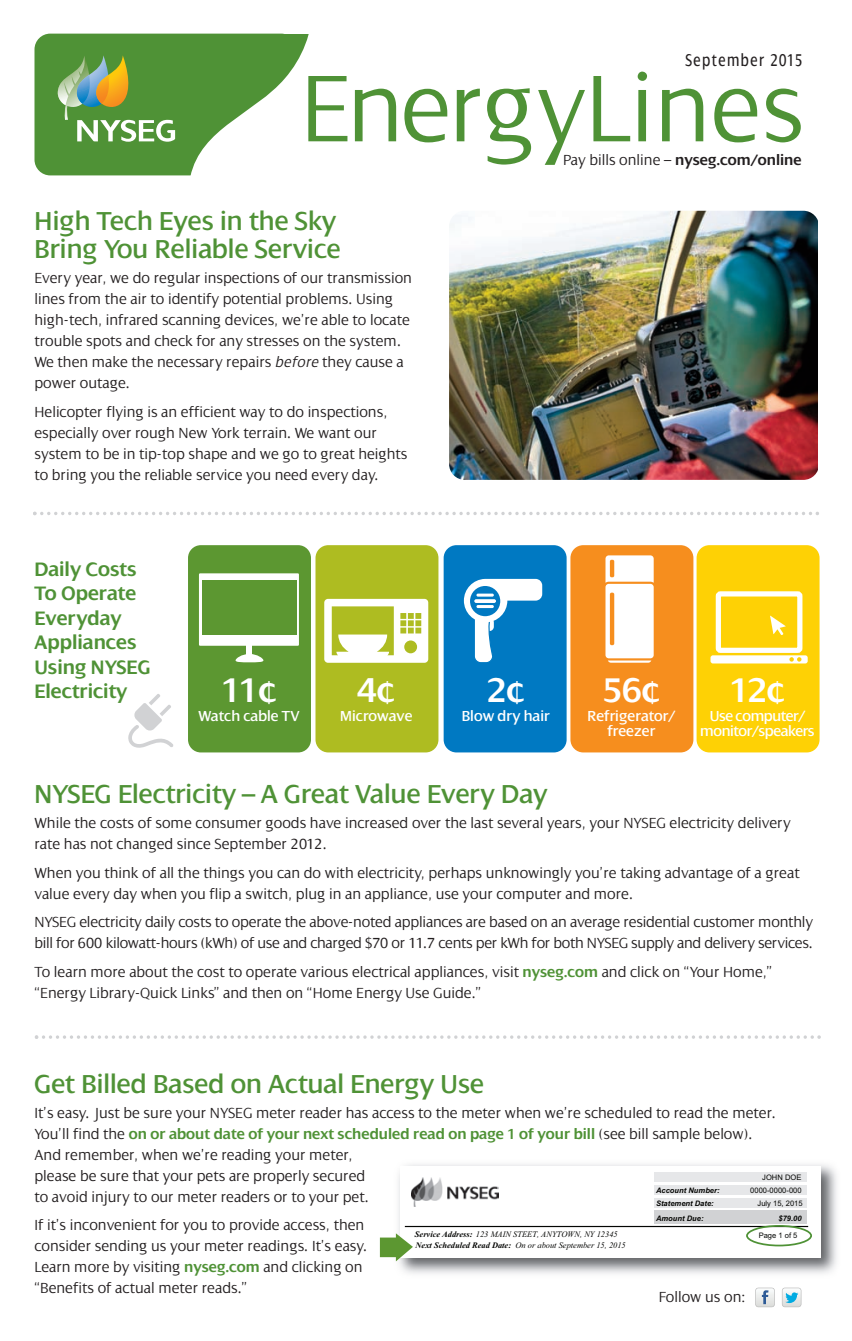
<style>
.page{position:relative;width:852px;height:1341px;background:#fff}
.page>*{position:absolute;margin:0;border:0;box-sizing:border-box;transform-origin:0 0}
.t1{font:300 102.02px "Dialog";color:#4f9236}
.t2{font:600 36.93px "Dialog";color:#fff}
.t3{font:28px/28px "Dialog";color:#4f9236}
.t4{font:600 21px/24.5px "Dialog";color:#4f9236}
.t5{font:condensed 18.38px "Dialog";letter-spacing:.08em;color:#231f20}
.t6{font:300 15.75px/21px "Dialog";color:#231f20}
.t7{font:600 15.75px "Dialog";color:#231f20}
.t8{font:15.58px/15.6px "Dialog";color:#fff;text-align:center}
.t9{font:15.58px/15.6px "Dialog";letter-spacing:-.025em;color:#fff;text-align:center}
.t10{font:italic 8.4px "Times New Roman";color:#040503}
.t11{font:italic 700 8.4px "Times New Roman";color:#040503}
.t12{font:italic 700 7.52px/12.8px "Arial";color:#040503}
.t13{font:7.52px/12.8px "Arial";color:#040503;text-align:right}
.s1{font-weight:300}
.s2{font-style:italic}
.s3{font-weight:600;color:#4f9236}
.s4{font-weight:700}
</style>
<div class="page">
<div style="left:34px;top:34px;width:263px;height:141px;background:#4f9236;border-radius:16px"></div>
<svg style="left:58px;top:55px;width:117px;height:87px"></svg>
<svg style="left:190px;top:33px;width:119px;height:143px"></svg>
<svg style="left:755px;top:1287px;width:19px;height:20px"></svg>
<svg style="left:782px;top:1287px;width:19px;height:20px"></svg>
<svg style="left:33px;top:511px;width:786px;height:4px"></svg>
<div style="left:570px;top:545px;width:123px;height:207px;background:#f68e1e;border-radius:13px"></div>
<div style="left:696px;top:545px;width:123px;height:207px;background:#fed105;border-radius:13px"></div>
<div style="left:443px;top:545px;width:123px;height:207px;background:#0079c2;border-radius:13px"></div>
<div style="left:315px;top:545px;width:123px;height:207px;background:#aebc21;border-radius:13px"></div>
<div style="left:188px;top:545px;width:123px;height:207px;background:#5c9731;border-radius:13px"></div>
<div style="left:199px;top:573px;width:100px;height:72px;background:#fff"></div>
<div style="left:246px;top:644px;width:6px;height:11px;background:#fff"></div>
<svg style="left:235px;top:654px;width:28px;height:8px"></svg>
<div style="left:202px;top:580px;width:94px;height:55px;background:#5c9731"></div>
<svg style="left:324px;top:599px;width:104px;height:63px"></svg>
<svg style="left:464px;top:579px;width:78px;height:84px"></svg>
<div style="left:470px;top:586px;width:30px;height:30px;background:#0079c2;border-radius:50%"></div>
<svg style="left:474px;top:599px;width:22px;height:4px"></svg>
<hr style="left:476px;top:605px;width:18px;height:3px;background:#fff;border-radius:2px">
<hr style="left:476px;top:593px;width:18px;height:3px;background:#fff;border-radius:2px">
<svg style="left:605px;top:555px;width:48px;height:107px;background:#fdf1e4"></svg>
<div style="left:715px;top:591px;width:87px;height:62px;border:5px solid #fff;border-radius:2px"></div>
<div style="left:710px;top:655px;width:97px;height:8px;background:#fff;border-radius:2px"></div>
<svg style="left:770px;top:615px;width:15px;height:20px"></svg>
<svg style="left:789px;top:657px;width:12px;height:4px"></svg>
<svg style="left:128px;top:694px;width:45px;height:53px"></svg>
<img style="left:449px;top:211px;width:368px;height:269px;border-radius:16px">
<img style="left:396px;top:1164px;width:441px;height:110px">
<div style="left:400px;top:1165px;width:420px;height:92px;background:#fff"></div>
<img style="left:411px;top:1177px;width:87px;height:29px">
<hr style="left:405px;top:1225px;width:403px;height:2px;background:#040503">
<div style="left:654px;top:1209px;width:153px;height:14px;background:#d1d2d4"></div>
<div style="left:654px;top:1172px;width:153px;height:9px;background:#e6e7e9"></div>
<div style="left:654px;top:1185px;width:153px;height:9px;background:#e6e7e9"></div>
<div style="left:654px;top:1198px;width:153px;height:9px;background:#e6e7e9"></div>
<svg style="left:746px;top:1225px;width:66px;height:21px"></svg>
<svg style="left:380px;top:1233px;width:33px;height:28px"></svg>
<svg style="left:35px;top:1035px;width:785px;height:3px"></svg>
<p class="t5" style="left:685px;top:49px;width:119px">September 2015</p>
<h1 class="t1" style="left:300px;top:46px;width:505px">EnergyLines</h1>
<p class="t7" style="left:563px;top:150px;width:240px"><span class="s1">Pay bills online –</span> nyseg.com/online</p>
<h3 class="t3" style="left:34px;top:206px;width:308px">High Tech Eyes in the Sky<br>Bring You Reliable Service</h3>
<p class="t6" style="left:34px;top:267px;width:379px">Every year, we do regular inspections of our transmission lines from the air to identify potential problems. Using high-tech, infrared scanning devices, we’re able to locate trouble spots and check for any stresses on the system.<br>We then make the necessary repairs <span class="s2">before</span> they cause a power outage.</p>
<p class="t6" style="left:34px;top:400px;width:374px">Helicopter flying is an efficient way to do inspections, especially over rough New York terrain. We want our system to be in tip-top shape and we go to great heights to bring you the reliable service you need every day.</p>
<h3 class="t4" style="left:34px;top:556px;width:118px">Daily Costs<br>To Operate<br>Everyday<br>Appliances<br>Using NYSEG<br>Electricity</h3>
<h2 class="t2" style="left:222px;top:667px;width:56px">11¢</h2>
<p class="t8" style="left:198px;top:707px;width:103px">Watch cable TV</p>
<h2 class="t2" style="left:358px;top:667px;width:38px">4¢</h2>
<p class="t8" style="left:340px;top:707px;width:74px">Microwave</p>
<h2 class="t2" style="left:487px;top:667px;width:38px">2¢</h2>
<p class="t8" style="left:461px;top:707px;width:90px">Blow dry hair</p>
<h2 class="t2" style="left:603px;top:667px;width:58px">56¢</h2>
<p class="t8" style="left:587px;top:707px;width:89px">Refrigerator/ freezer</p>
<h2 class="t2" style="left:730px;top:667px;width:56px">12¢</h2>
<p class="t9" style="left:700px;top:707px;width:116px">Use computer/ monitor/speakers</p>
<h3 class="t3" style="left:34px;top:779px;width:515px">NYSEG Electricity – A Great Value Every Day</h3>
<p class="t6" style="left:34px;top:812px;width:757px">While the costs of some consumer goods have increased over the last several years, your NYSEG electricity delivery rate has not changed since September 2012.</p>
<p class="t6" style="left:34px;top:861px;width:766px">When you think of all the things you can do with electricity, perhaps unknowingly you’re taking advantage of a great value every day when you flip a switch, plug in an appliance, use your computer and more.</p>
<p class="t6" style="left:34px;top:911px;width:780px">NYSEG electricity daily costs to operate the above-noted appliances are based on an average residential customer monthly bill for 600 kilowatt-hours (kWh) of use and charged $70 or 11.7 cents per kWh for both NYSEG supply and delivery services.</p>
<p class="t6" style="left:34px;top:960px;width:739px">To learn more about the cost to operate various electrical appliances, visit <span class="s3">nyseg.com</span> and click on “Your Home,” “Energy Library-Quick Links” and then on “Home Energy Use Guide.”</p>
<h3 class="t3" style="left:34px;top:1069px;width:451px">Get Billed Based on Actual Energy Use</h3>
<p class="t6" style="left:34px;top:1101px;width:742px">It’s easy. Just be sure your NYSEG meter reader has access to the meter when we’re scheduled to read the meter.<br>You’ll find the <span class="s3">on or about date of your next scheduled read on page 1 of your bill</span> (see bill sample below).<br>And remember, when we’re reading your meter,<br>please be sure that your pets are properly secured<br>to avoid injury to our meter readers or to your pet.</p>
<p class="t6" style="left:34px;top:1214px;width:334px">If it’s inconvenient for you to provide access, then consider sending us your meter readings. It’s easy.<br>Learn more by visiting <span class="s3">nyseg.com</span> and clicking on “Benefits of actual meter reads.”</p>
<p class="t13" style="left:762px;top:1170px;width:41px">JOHN DOE</p>
<p class="t13" style="left:750px;top:1184px;width:54px">0000-0000-000<br>July 15, 2015</p>
<p class="t12" style="left:778px;top:1211px;width:25px">$79.00</p>
<p class="t12" style="left:656px;top:1184px;width:65px">Account Number:<br>Statement Date:</p>
<p class="t12" style="left:656px;top:1211px;width:49px">Amount Due:</p>
<p class="t10" style="left:415px;top:1229px;width:204px"><span class="s4">Service Address:</span> 123 MAIN STEET, ANYTOWN, NY 12345</p>
<p class="t13" style="left:758px;top:1228px;width:40px">Page 1 of 5</p>
<p class="t11" style="left:415px;top:1240px;width:97px">Next Scheduled Read Date:</p>
<p class="t10" style="left:515px;top:1240px;width:112px">On or about September 15, 2015</p>
<p class="t6" style="left:658px;top:1285px;width:88px">Follow us on:</p>
</div>
